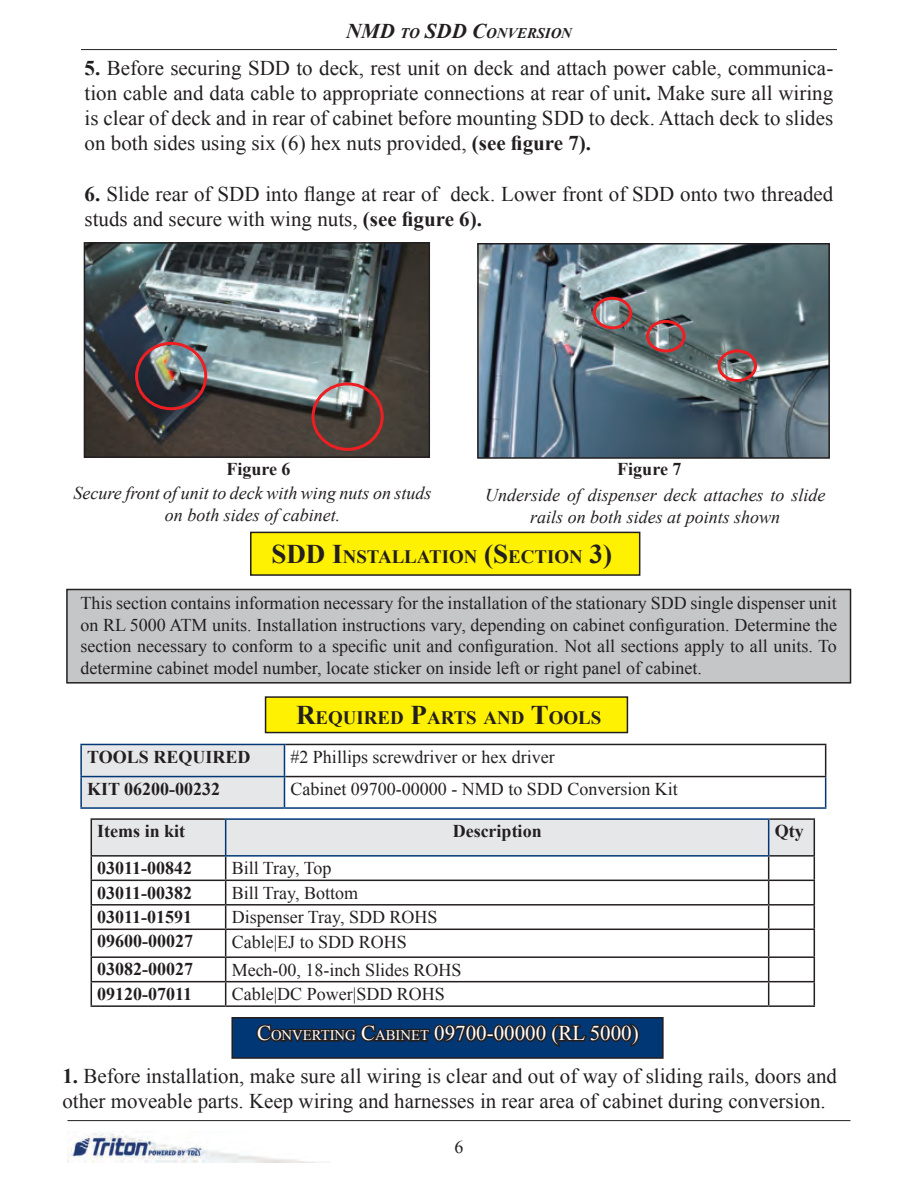
<style>
.page{position:relative;width:918px;height:1188px;background:#fff}
.page>*{position:absolute;margin:0;border:0;box-sizing:border-box;transform-origin:0 0}
.t1{font:700 27px "Times New Roman";color:#231f20}
.t2{font:21px/25.2px "Times New Roman";color:#231f20}
.t3{font:21px "Times New Roman";color:#fff}
.t4{font:700 18.9px "Times New Roman";color:#231f20}
.t5{font:18px/21.6px "Times New Roman";color:#231f20;text-align:justify}
.t6{font:700 18px "Times New Roman";color:#231f20}
.t7{font:italic 18px/21.6px "Times New Roman";color:#231f20;text-align:center}
.t8{font:italic 700 14.7px "Times New Roman";color:#231f20}
.s1{font-size:21px}
.s2{font-weight:700}
.s3{font-size:27px}
.s4{font-size:14.7px}
</style>
<div class="page">
<hr style="left:81px;top:49px;width:756px;height:1px;background:#231f20">
<hr style="left:68px;top:1120px;width:782px;height:1px;background:#231f20">
<img style="left:68px;top:1131px;width:263px;height:32px">
<div style="left:82px;top:745px;width:202px;height:62px;background:#e6e7e9"></div>
<hr style="left:285px;top:744px;width:541px;height:1px;background:#231f20">
<hr style="left:825px;top:745px;width:1px;height:31px;background:#231f20">
<hr style="left:285px;top:776px;width:541px;height:1px;background:#231f20">
<hr style="left:80px;top:777px;width:2px;height:30px;background:#013775">
<hr style="left:284px;top:777px;width:1px;height:30px;background:#013775">
<hr style="left:825px;top:777px;width:1px;height:30px;background:#013775">
<hr style="left:80px;top:807px;width:204px;height:2px;background:#013775">
<hr style="left:284px;top:807px;width:542px;height:2px;background:#013775">
<hr style="left:80px;top:744px;width:205px;height:1px;background:#013775">
<hr style="left:80px;top:745px;width:2px;height:31px;background:#013775">
<hr style="left:284px;top:745px;width:1px;height:31px;background:#013775">
<hr style="left:80px;top:776px;width:205px;height:1px;background:#013775">
<div style="left:266px;top:697px;width:361px;height:36px;background:#fff101"></div>
<div style="left:265px;top:696px;width:363px;height:37px;border:2px solid #231f20"></div>
<div style="left:251px;top:532px;width:389px;height:43px;background:#fff101"></div>
<div style="left:250px;top:532px;width:390px;height:44px;border:2px solid #231f20"></div>
<div style="left:67px;top:590px;width:784px;height:93px;background:#c5c6c8"></div>
<div style="left:66px;top:589px;width:785px;height:95px;border:2px solid #231f20"></div>
<div style="left:232px;top:1018px;width:431px;height:40px;background:#013775"></div>
<div style="left:231px;top:1017px;width:433px;height:42px;border:2px solid #231f20"></div>
<svg style="left:256px;top:1023px;width:384px;height:24px"></svg>
<hr style="left:91px;top:818px;width:134px;height:2px;background:#231f20">
<hr style="left:769px;top:818px;width:46px;height:2px;background:#231f20">
<svg style="left:91px;top:819px;width:724px;height:186px"></svg>
<hr style="left:91px;top:1005px;width:135px;height:2px;background:#231f20">
<hr style="left:226px;top:1005px;width:543px;height:2px;background:#231f20">
<hr style="left:769px;top:1005px;width:46px;height:2px;background:#231f20">
<hr style="left:225px;top:818px;width:544px;height:2px;background:#013775">
<hr style="left:225px;top:820px;width:1px;height:35px;background:#013775">
<hr style="left:768px;top:820px;width:1px;height:35px;background:#013775">
<hr style="left:225px;top:855px;width:544px;height:2px;background:#013775">
<img style="left:87px;top:245px;width:340px;height:210px">
<div style="left:84px;top:242px;width:346px;height:216px;border:2px solid #231f20"></div>
<div style="left:135px;top:342px;width:72px;height:68px;border:3px solid #ee1f23;border-radius:50%"></div>
<div style="left:312px;top:382px;width:72px;height:69px;border:3px solid #ee1f23;border-radius:50%"></div>
<img style="left:480px;top:246px;width:347px;height:210px">
<div style="left:477px;top:243px;width:353px;height:216px;border:2px solid #231f20"></div>
<div style="left:593px;top:297px;width:39px;height:32px;border:3px solid #ee1f23;border-radius:50%"></div>
<div style="left:646px;top:320px;width:40px;height:32px;border:3px solid #ee1f23;border-radius:50%"></div>
<div style="left:718px;top:349px;width:39px;height:33px;border:3px solid #ee1f23;border-radius:50%"></div>
<p class="t8" style="left:346px;top:23px;width:229px"><span class="s1">NMD</span> TO <span class="s1">SDD C</span>ONVERSION</p>
<p class="t2" style="left:85px;top:55px;width:750px;text-align:justify"><span class="s2">5.</span> Before securing SDD to deck, rest unit on deck and attach power cable, communica&shy;tion cable and data cable to appropriate connections at rear of unit<span class="s2">.</span> Make sure all wiring is clear of deck and in rear of cabinet before mounting SDD to deck. Attach deck to slides on both sides using six (6) hex nuts provided, <span class="s2">(see figure 7).</span></p>
<p class="t2" style="left:85px;top:181px;width:750px"><span class="s2">6.</span> Slide rear of SDD into flange at rear of deck. Lower front of SDD onto two threaded studs and secure with wing nuts, <span class="s2">(see figure 6).</span></p>
<p class="t6" style="left:226px;top:456px;width:66px">Figure 6</p>
<p class="t7" style="left:74px;top:482px;width:360px">Secure front of unit to deck with wing nuts on studs on both sides of cabinet.</p>
<p class="t6" style="left:617px;top:457px;width:66px">Figure 7</p>
<p class="t7" style="left:485px;top:484px;width:342px">Underside of dispenser deck attaches to slide rails on both sides at points shown</p>
<p class="t1" style="left:271px;top:536px;width:19px">SDD</p>
<p class="t4" style="left:332px;top:544px;width:281px"><span class="s3">I</span>NSTALLATION <span class="s3">(S</span>ECTION <span class="s3">3)</span></p>
<p class="t5" style="left:80px;top:592px;width:758px">This section contains information necessary for the installation of the stationary SDD single dispenser unit on RL 5000 ATM units. Installation instructions vary, depending on cabinet configuration. Determine the section necessary to conform to a specific unit and configuration. Not all sections apply to all units. To determine cabinet model number, locate sticker on inside left or right panel of cabinet.</p>
<p class="t4" style="left:296px;top:704px;width:307px"><span class="s3">R</span>EQUIRED <span class="s3">P</span>ARTS AND <span class="s3">T</span>OOLS</p>
<p class="t6" style="left:87px;top:744px;width:165px">TOOLS REQUIRED</p>
<p class="t5" style="left:290px;top:746px;width:266px">#2 Phillips screwdriver or hex driver</p>
<p class="t6" style="left:87px;top:776px;width:135px">KIT 06200-00232</p>
<p class="t5" style="left:290px;top:778px;width:389px">Cabinet 09700-00000 - NMD to SDD Conversion Kit</p>
<p class="t6" style="left:97px;top:819px;width:90px">Items in kit</p>
<p class="t6" style="left:453px;top:819px;width:90px">Description</p>
<p class="t6" style="left:775px;top:819px;width:30px">Qty</p>
<p class="t6" style="left:97px;top:856px;width:97px">03011-00842</p>
<p class="t5" style="left:232px;top:857px;width:101px">Bill Tray, Top</p>
<p class="t6" style="left:97px;top:880px;width:97px">03011-00382</p>
<p class="t5" style="left:232px;top:882px;width:128px">Bill Tray, Bottom</p>
<p class="t6" style="left:97px;top:905px;width:97px">03011-01591</p>
<p class="t5" style="left:232px;top:906px;width:207px">Dispenser Tray, SDD ROHS</p>
<p class="t6" style="left:97px;top:929px;width:97px">09600-00027</p>
<p class="t5" style="left:232px;top:931px;width:177px">Cable|EJ to SDD ROHS</p>
<p class="t6" style="left:97px;top:957px;width:97px">03082-00027</p>
<p class="t5" style="left:232px;top:959px;width:231px">Mech-00, 18-inch Slides ROHS</p>
<p class="t6" style="left:97px;top:981px;width:97px">09120-07011</p>
<p class="t5" style="left:232px;top:983px;width:215px">Cable|DC Power|SDD ROHS</p>
<p class="t3" style="left:257px;top:1019px;width:383px">C<span class="s4">ONVERTING</span> C<span class="s4">ABINET</span> 09700-00000 (RL 5000)</p>
<p class="t2" style="left:62px;top:1063px;width:776px"><span class="s2">1.</span> Before installation, make sure all wiring is clear and out of way of sliding rails, doors and other moveable parts. Keep wiring and harnesses in rear area of cabinet during conversion.</p>
<p class="t5" style="left:454px;top:1136px;width:10px">6</p>
</div>
